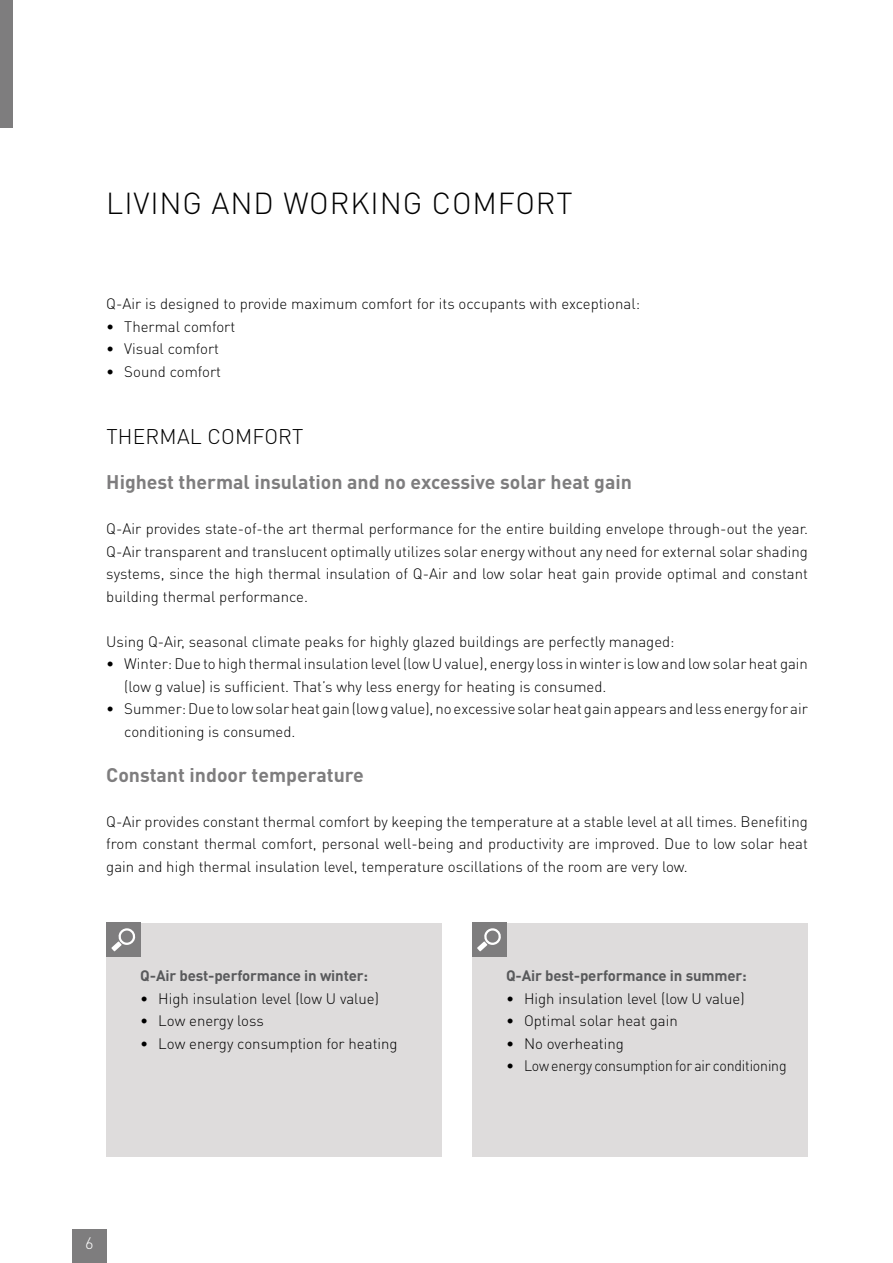
<style>
.page{position:relative;width:893px;height:1263px;background:#fff}
.page>*{position:absolute;margin:0;border:0;box-sizing:border-box;transform-origin:0 0}
.t1{font:300 30px "DIN Pro";letter-spacing:.03em;color:#000}
.t2{font:300 21px "DIN Pro";letter-spacing:.01em;color:#000}
.t3{font:700 19.5px "DIN Pro";color:#7e7d7e}
.t4{font:300 16.5px "DIN Pro";color:#fff}
.t5{font:300 15px/22.5px "DIN Pro";color:#000;text-align:justify}
.t6{font:700 15px "DIN Pro";letter-spacing:-.01em;color:#58595b}
</style>
<div class="page">
<div style="left:0;top:0;width:13px;height:128px;background:#7e7d7e"></div>
<div style="left:72px;top:1229px;width:34px;height:34px;background:#7e7d7e"></div>
<div style="left:472px;top:923px;width:336px;height:234px;background:#dedcdc"></div>
<div style="left:472px;top:923px;width:34px;height:34px;background:#7e7d7e"></div>
<svg style="left:477px;top:928px;width:24px;height:23px"></svg>
<div style="left:106px;top:923px;width:336px;height:234px;background:#dedcdc"></div>
<div style="left:106px;top:923px;width:34px;height:34px;background:#7e7d7e"></div>
<svg style="left:111px;top:928px;width:25px;height:23px"></svg>
<h1 class="t1" style="left:106px;top:183px;width:468px">LIVING AND WORKING COMFORT</h1>
<p class="t5" style="left:106px;top:292px;width:535px">Q-Air is designed to provide maximum comfort for its occupants with exceptional:</p>
<p class="t5" style="left:106px;top:314px;width:131px">• Thermal comfort</p>
<p class="t5" style="left:106px;top:337px;width:114px">• Visual comfort</p>
<p class="t5" style="left:106px;top:359px;width:116px">• Sound comfort</p>
<h2 class="t2" style="left:106px;top:422px;width:199px">THERMAL COMFORT</h2>
<h3 class="t3" style="left:106px;top:469px;width:527px">Highest thermal insulation and no excessive solar heat gain</h3>
<p class="t5" style="left:106px;top:517px;width:703px">Q-Air provides state-of-the art thermal performance for the entire building envelope through-out the year.<br>Q-Air transparent and translucent optimally utilizes solar energy without any need for external solar shading systems, since the high thermal insulation of Q-Air and low solar heat gain provide optimal and constant building thermal performance.</p>
<p class="t5" style="left:106px;top:629px;width:570px">Using Q-Air, seasonal climate peaks for highly glazed buildings are perfectly managed:</p>
<p class="t5" style="left:124px;top:652px;width:685px;text-indent:-18px">• Winter: Due to high thermal insulation level (low U value), energy loss in winter is low and low solar heat gain (low g value) is sufficient. That’s why less energy for heating is consumed.</p>
<p class="t5" style="left:124px;top:697px;width:685px;text-indent:-18px">• Summer: Due to low solar heat gain (low g value), no excessive solar heat gain appears and less energy for air conditioning is consumed.</p>
<h3 class="t3" style="left:106px;top:761px;width:259px">Constant indoor temperature</h3>
<p class="t5" style="left:106px;top:809px;width:703px">Q-Air provides constant thermal comfort by keeping the temperature at a stable level at all times. Benefiting from constant thermal comfort, personal well-being and productivity are improved. Due to low solar heat gain and high thermal insulation level, temperature oscillations of the room are very low.</p>
<p class="t6" style="left:140px;top:965px;width:229px">Q-Air best-performance in winter:</p>
<p class="t5" style="left:140px;top:986px;width:240px">• High insulation level (low U value)</p>
<p class="t5" style="left:140px;top:1009px;width:125px">• Low energy loss</p>
<p class="t5" style="left:140px;top:1031px;width:259px">• Low energy consumption for heating</p>
<p class="t6" style="left:506px;top:965px;width:242px">Q-Air best-performance in summer:</p>
<p class="t5" style="left:506px;top:986px;width:240px">• High insulation level (low U value)</p>
<p class="t5" style="left:506px;top:1009px;width:173px">• Optimal solar heat gain</p>
<p class="t5" style="left:506px;top:1031px;width:119px">• No overheating</p>
<p class="t5" style="left:506px;top:1054px;width:282px">• Low energy consumption for air conditioning</p>
<p class="t4" style="left:85px;top:1231px;width:10px">6</p>
</div>
